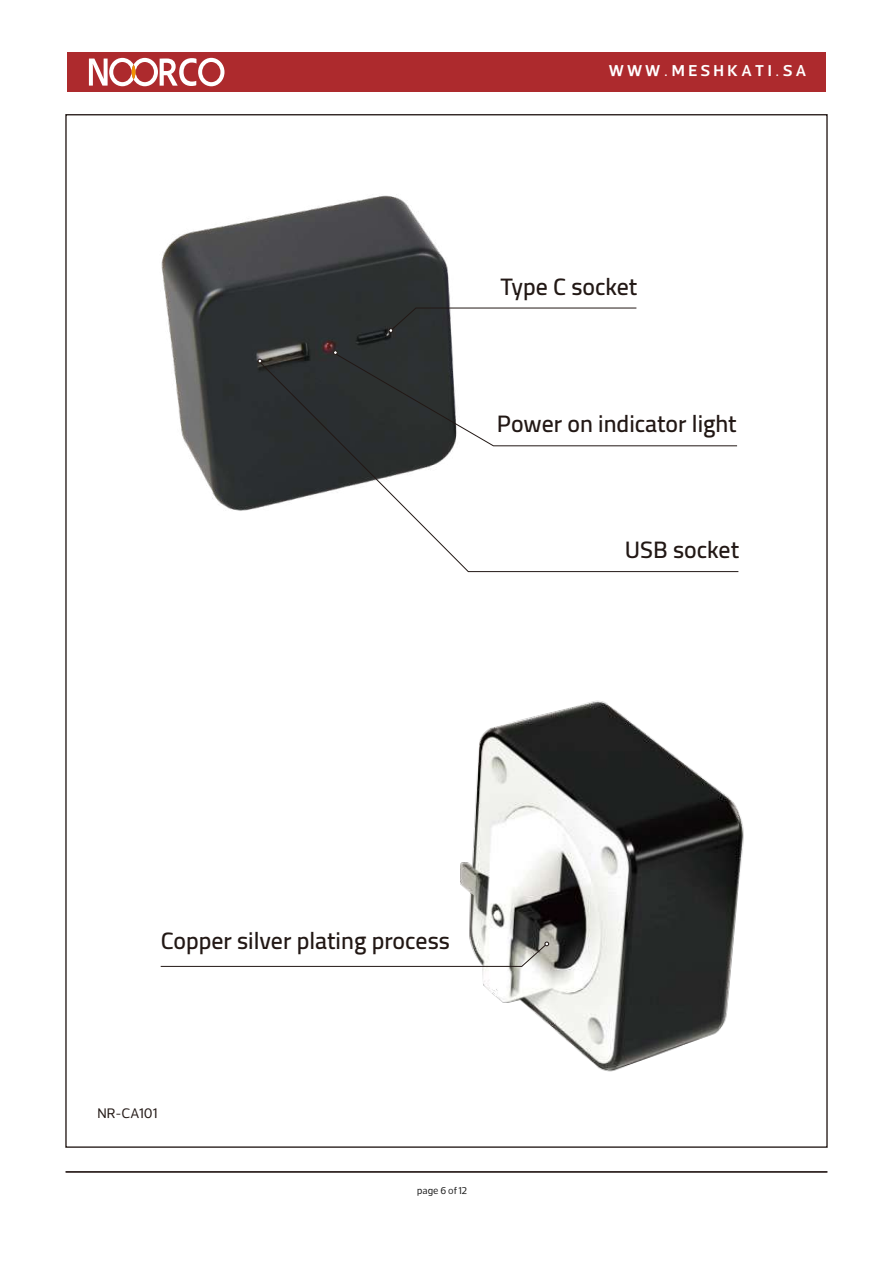
<style>
.page{position:relative;width:893px;height:1262px;background:#fff}
.page>*{position:absolute;margin:0;border:0;box-sizing:border-box;transform-origin:0 0}
.t1{font:24px "Somar";letter-spacing:.145em;color:#fff}
.t2{font:600 23.85px "Cairo";color:#221815}
.t3{font:21px "Somar";color:#221815}
.t4{font:15px "Somar";color:#181818}
</style>
<div class="page">
<img style="left:460px;top:700px;width:284px;height:372px">
<img style="left:161px;top:194px;width:292px;height:317px">
<div style="left:65px;top:1171px;width:762px;height:1px;border:1px solid #362b29"></div>
<svg style="left:388px;top:307px;width:249px;height:26px"></svg>
<svg style="left:160px;top:941px;width:389px;height:26px"></svg>
<svg style="left:258px;top:359px;width:4px;height:4px"></svg>
<svg style="left:260px;top:362px;width:479px;height:210px"></svg>
<svg style="left:333px;top:350px;width:404px;height:96px"></svg>
<div style="left:67px;top:52px;width:758px;height:40px;background:#ad2a2d"></div>
<svg style="left:89px;top:58px;width:135px;height:28px"></svg>
<p class="t1" style="left:609px;top:55px;width:199px">WWW.MESHKATI.SA</p>
<p class="t2" style="left:500px;top:266px;width:138px">Type C socket</p>
<p class="t2" style="left:497px;top:403px;width:241px">Power on indicator light</p>
<p class="t2" style="left:624px;top:529px;width:116px">USB socket</p>
<p class="t2" style="left:161px;top:920px;width:291px">Copper silver plating process</p>
<p class="t3" style="left:98px;top:1099px;width:61px">NR-CA101</p>
<p class="t4" style="left:417px;top:1180px;width:51px">page 6 of 12</p>
</div>
